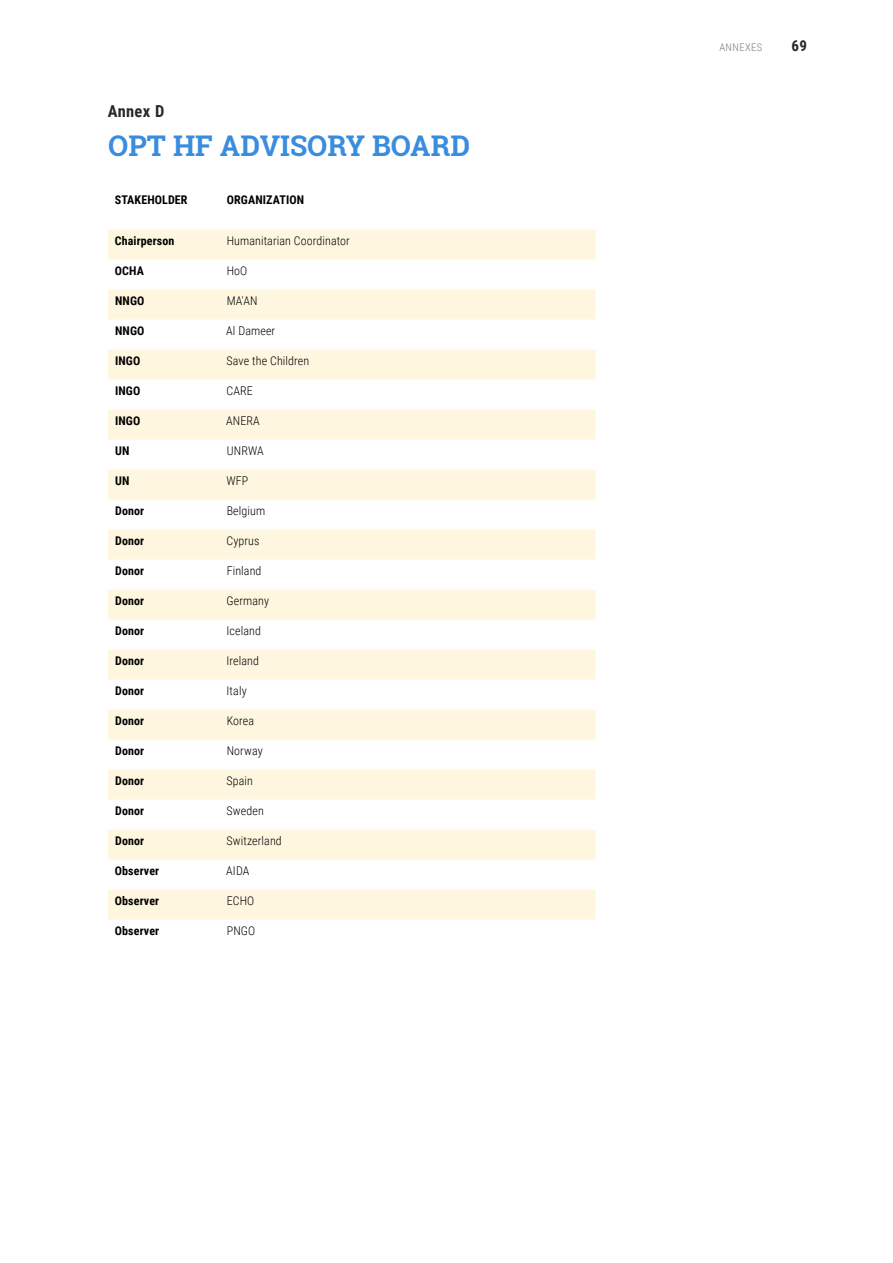
<style>
.page{position:relative;width:893px;height:1263px;background:#fff}
.page>*{position:absolute;margin:0;border:0;box-sizing:border-box;transform-origin:0 0}
.t1{font:700 28.5px "Roboto Slab";color:#3a8dde}
.t2{font:700 16.5px "Roboto Condensed";letter-spacing:.02em;color:#282827}
.t3{font:700 15px "Roboto Condensed";color:#282827}
.t4{font:300 12px "Roboto Condensed";letter-spacing:.01em;color:#000}
.t5{font:700 12px "Roboto Condensed";letter-spacing:.01em;color:#000}
.t6{font:300 10.5px "Roboto Condensed";letter-spacing:.045em;color:#7c7b7b}
</style>
<div class="page">
<svg style="left:108px;top:230px;width:487px;height:690px;fill:#fff6e0"></svg>
<h2 class="t2" style="left:108px;top:100px;width:58px">Annex D</h2>
<h1 class="t1" style="left:108px;top:126px;width:363px">OPT HF ADVISORY BOARD</h1>
<p class="t5" style="left:115px;top:191px;width:74px">STAKEHOLDER</p>
<p class="t5" style="left:227px;top:191px;width:79px">ORGANIZATION</p>
<p class="t5" style="left:115px;top:232px;width:61px">Chairperson</p>
<p class="t4" style="left:227px;top:232px;width:125px">Humanitarian Coordinator</p>
<p class="t5" style="left:115px;top:262px;width:31px">OCHA</p>
<p class="t4" style="left:227px;top:262px;width:22px">HoO</p>
<p class="t5" style="left:115px;top:292px;width:31px">NNGO</p>
<p class="t4" style="left:227px;top:292px;width:32px">MA'AN</p>
<p class="t5" style="left:115px;top:322px;width:31px">NNGO</p>
<p class="t4" style="left:226px;top:322px;width:50px">Al Dameer</p>
<p class="t5" style="left:115px;top:352px;width:27px">INGO</p>
<p class="t4" style="left:227px;top:352px;width:84px">Save the Children</p>
<p class="t5" style="left:115px;top:382px;width:27px">INGO</p>
<p class="t4" style="left:227px;top:382px;width:28px">CARE</p>
<p class="t5" style="left:115px;top:412px;width:27px">INGO</p>
<p class="t4" style="left:226px;top:412px;width:35px">ANERA</p>
<p class="t5" style="left:115px;top:442px;width:16px">UN</p>
<p class="t4" style="left:227px;top:442px;width:38px">UNRWA</p>
<p class="t5" style="left:115px;top:472px;width:16px">UN</p>
<p class="t4" style="left:226px;top:472px;width:23px">WFP</p>
<p class="t5" style="left:115px;top:502px;width:31px">Donor</p>
<p class="t4" style="left:227px;top:502px;width:40px">Belgium</p>
<p class="t5" style="left:115px;top:532px;width:31px">Donor</p>
<p class="t4" style="left:227px;top:532px;width:34px">Cyprus</p>
<p class="t5" style="left:115px;top:562px;width:31px">Donor</p>
<p class="t4" style="left:227px;top:562px;width:36px">Finland</p>
<p class="t5" style="left:115px;top:592px;width:31px">Donor</p>
<p class="t4" style="left:226px;top:592px;width:44px">Germany</p>
<p class="t5" style="left:115px;top:622px;width:31px">Donor</p>
<p class="t4" style="left:227px;top:622px;width:36px">Iceland</p>
<p class="t5" style="left:115px;top:652px;width:31px">Donor</p>
<p class="t4" style="left:227px;top:652px;width:34px">Ireland</p>
<p class="t5" style="left:115px;top:682px;width:31px">Donor</p>
<p class="t4" style="left:227px;top:682px;width:22px">Italy</p>
<p class="t5" style="left:115px;top:712px;width:31px">Donor</p>
<p class="t4" style="left:227px;top:712px;width:29px">Korea</p>
<p class="t5" style="left:115px;top:742px;width:31px">Donor</p>
<p class="t4" style="left:227px;top:742px;width:38px">Norway</p>
<p class="t5" style="left:115px;top:772px;width:31px">Donor</p>
<p class="t4" style="left:227px;top:772px;width:28px">Spain</p>
<p class="t5" style="left:115px;top:802px;width:31px">Donor</p>
<p class="t4" style="left:227px;top:802px;width:39px">Sweden</p>
<p class="t5" style="left:115px;top:832px;width:31px">Donor</p>
<p class="t4" style="left:227px;top:832px;width:57px">Switzerland</p>
<p class="t5" style="left:115px;top:862px;width:46px">Observer</p>
<p class="t4" style="left:226px;top:862px;width:25px">AIDA</p>
<p class="t5" style="left:115px;top:892px;width:46px">Observer</p>
<p class="t4" style="left:227px;top:892px;width:29px">ECHO</p>
<p class="t5" style="left:115px;top:922px;width:46px">Observer</p>
<p class="t4" style="left:227px;top:922px;width:30px">PNGO</p>
<p class="t6" style="left:719px;top:40px;width:45px">ANNEXES</p>
<p class="t3" style="left:791px;top:35px;width:17px">69</p>
</div>
